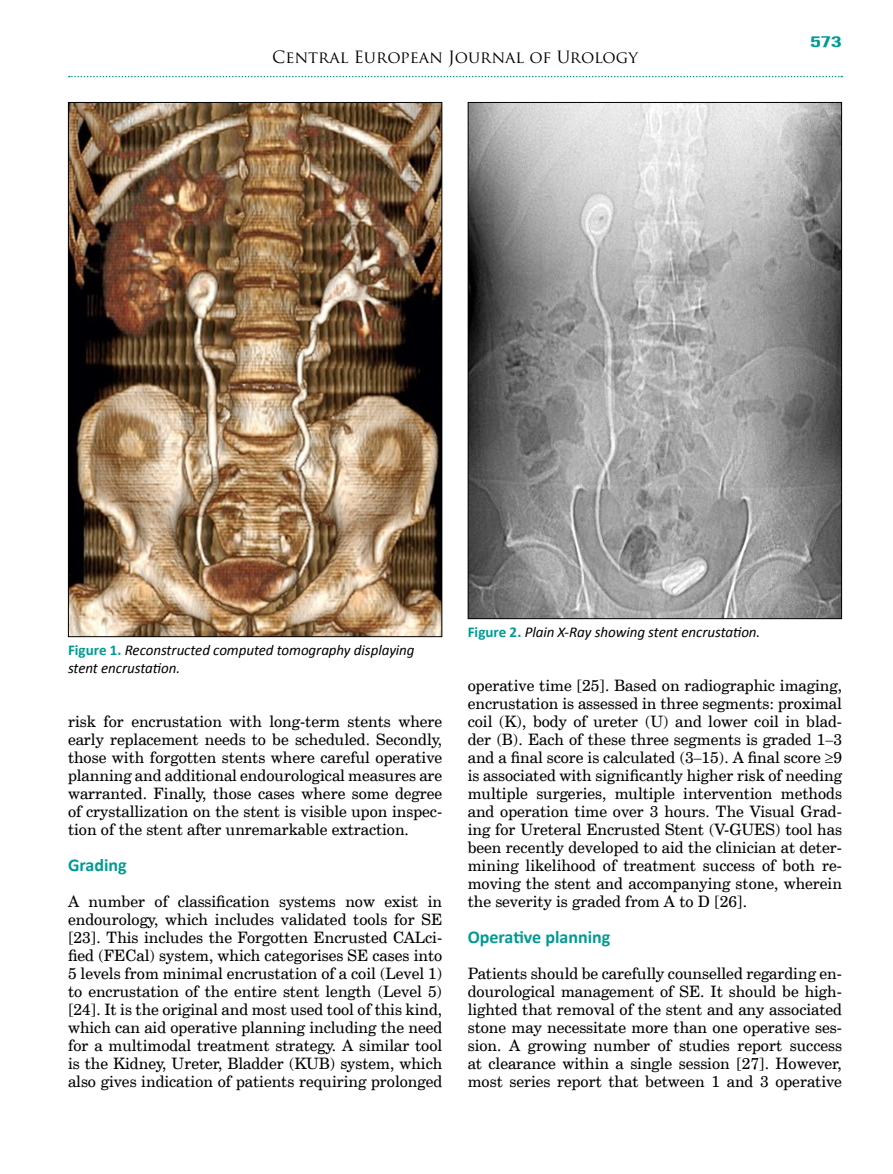
<style>
.page{position:relative;width:893px;height:1174px;background:#fff}
.page>*{position:absolute;margin:0;border:0;box-sizing:border-box;transform-origin:0 0}
.t1{font:700 18px "Calibri";color:#009a93}
.t2{font:16.5px "Trajan Pro";color:#000}
.t3{font:15.75px/18px "Cent Schbook EU";color:#000;text-align:justify}
.t4{font:italic 15px/18px "Calibri";letter-spacing:-.005em;color:#000}
.t5{font:15px "Alternate Gothic No 2 EU";color:#009a93;scale:2 1}
.s1{font-weight:700;font-style:normal;color:#009a93}
</style>
<div class="page">
<svg style="left:69px;top:76px;width:773px;height:1px"></svg>
<img style="left:470px;top:104px;width:370px;height:513px">
<img style="left:70px;top:104px;width:370px;height:531px">
<p class="t2" style="left:272px;top:47px;width:367px">Central European Journal of Urology</p>
<p class="t5" style="left:810px;top:33px;width:18px">573</p>
<p class="t4" style="left:68px;top:640px;width:348px"><span class="s1">Figure 1.</span> Reconstructed computed tomography displaying stent encrustation.</p>
<p class="t4" style="left:468px;top:622px;width:294px"><span class="s1">Figure 2.</span> Plain X-Ray showing stent encrustation.</p>
<p class="t3" style="left:68px;top:713px;width:376px">risk for encrustation with long-term stents where early replacement needs to be scheduled. Secondly, those with forgotten stents where careful operative planning and additional endourological measures are warranted. Finally, those cases where some degree of crystallization on the stent is visible upon inspec&shy;tion of the stent after unremarkable extraction.</p>
<p class="t1" style="left:68px;top:853px;width:60px">Grading</p>
<p class="t3" style="left:68px;top:893px;width:376px">A number of classification systems now exist in endourology, which includes validated tools for SE [23]. This includes the Forgotten Encrusted CALci&shy;fied (FECal) system, which categorises SE cases into 5 levels from minimal encrustation of a coil (Level 1) to encrustation of the entire stent length (Level 5) [24]. It is the original and most used tool of this kind, which can aid operative planning including the need for a multimodal treatment strategy. A similar tool is the Kidney, Ureter, Bladder (KUB) system, which also gives indication of patients requiring prolonged</p>
<p class="t3" style="left:468px;top:677px;width:376px">operative time [25]. Based on radiographic imaging, encrustation is assessed in three segments: proximal coil (K), body of ureter (U) and lower coil in blad&shy;der (B). Each of these three segments is graded 1–3 and a final score is calculated (3–15). A final score ≥9 is associated with significantly higher risk of needing multiple surgeries, multiple intervention methods and operation time over 3 hours. The Visual Grad&shy;ing for Ureteral Encrusted Stent (V-GUES) tool has been recently developed to aid the clinician at deter&shy;mining likelihood of treatment success of both re&shy;moving the stent and accompanying stone, wherein the severity is graded from A to D [26].</p>
<p class="t1" style="left:468px;top:925px;width:144px">Operative planning</p>
<p class="t3" style="left:468px;top:965px;width:376px">Patients should be carefully counselled regarding en&shy;dourological management of SE. It should be high&shy;lighted that removal of the stent and any associated stone may necessitate more than one operative ses&shy;sion. A growing number of studies report success at clearance within a single session [27]. However, most series report that between 1 and 3 operative</p>
</div>
